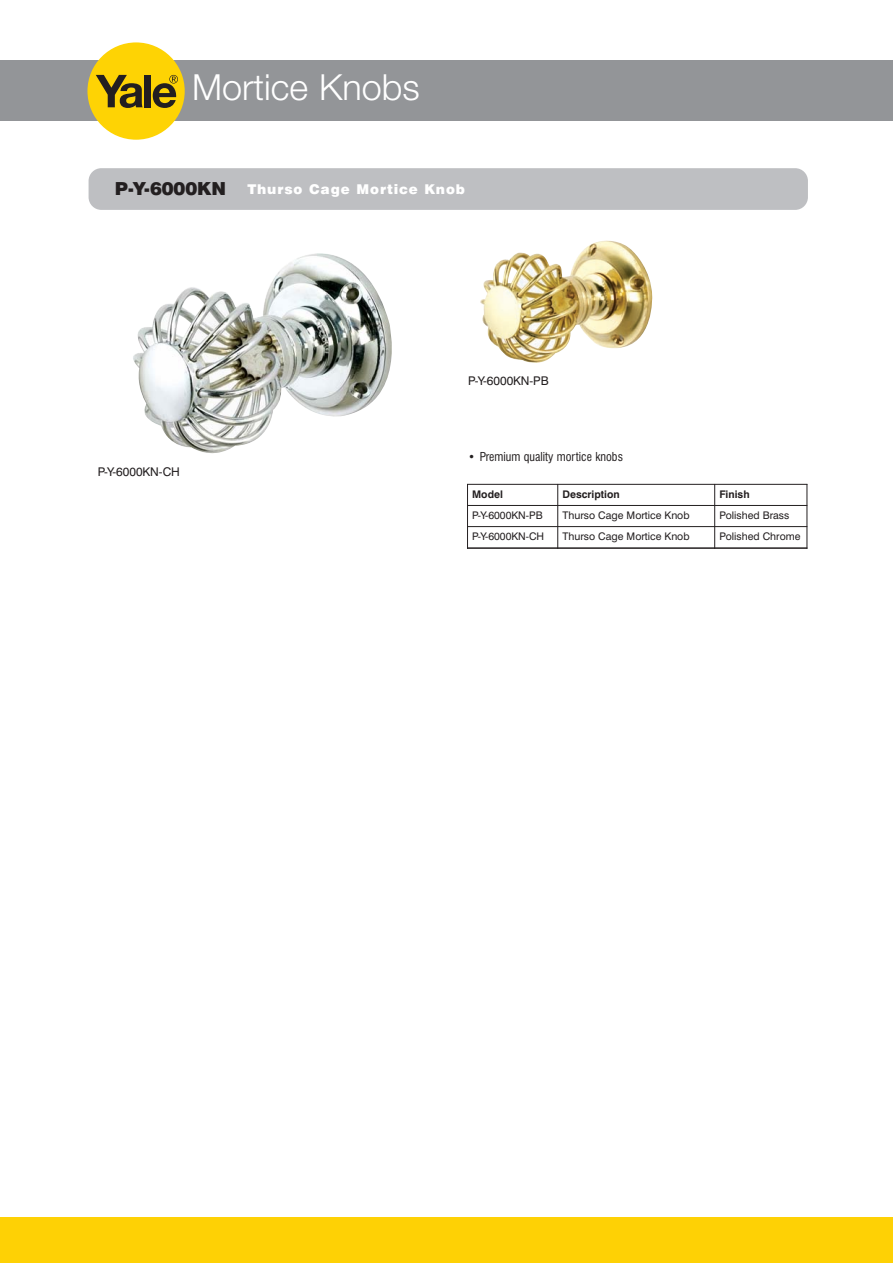
<style>
.page{position:relative;width:893px;height:1263px;background:#fff}
.page>*{position:absolute;margin:0;border:0;box-sizing:border-box;transform-origin:0 0}
.t1{font:300 36px "Helvetica Neue";color:#fff}
.t2{font:900 13.5px "Swiss 721 BT";letter-spacing:.065em;color:#fff}
.t3{font:condensed 12px "Swiss 721 BT";color:#231f20}
.t4{font:12px "Swiss 721 BT";color:#231f20}
.t5{font:10.5px "Swiss 721 BT";color:#231f20}
.t6{font:700 10.5px "Swiss 721 BT";color:#231f20}
.s1{font-size:18px;color:#231f20}
</style>
<div class="page">
<div style="left:89px;top:168px;width:719px;height:42px;background:#bebfc2;border-radius:13px"></div>
<hr style="left:467px;top:484px;width:1px;height:65px;background:#231f20">
<hr style="left:557px;top:484px;width:1px;height:65px;background:#231f20">
<hr style="left:714px;top:484px;width:1px;height:65px;background:#231f20">
<hr style="left:807px;top:484px;width:1px;height:65px;background:#231f20">
<hr style="left:467px;top:484px;width:340px;height:1px;background:#231f20">
<hr style="left:467px;top:505px;width:340px;height:1px;background:#231f20">
<hr style="left:467px;top:526px;width:340px;height:1px;background:#231f20">
<hr style="left:467px;top:547px;width:340px;height:2px;background:#231f20">
<img style="left:133px;top:253px;width:259px;height:200px">
<div style="left:0;top:60px;width:893px;height:61px;background:#939598"></div>
<div style="left:87px;top:42px;width:98px;height:98px;background:#fed304;border-radius:50%"></div>
<svg style="left:96px;top:75px;width:47px;height:33px"></svg>
<div style="left:145px;top:75px;width:6px;height:32px;background:#231f20"></div>
<svg style="left:153px;top:75px;width:25px;height:33px"></svg>
<div style="left:0;top:1217px;width:893px;height:46px;background:#fed105"></div>
<img style="left:480px;top:240px;width:172px;height:123px">
<h1 class="t1" style="left:192px;top:74px;width:229px">Mortice Knobs</h1>
<p class="t2" style="left:115px;top:185px;width:352px"><span class="s1">P-Y-6000KN</span> Thurso Cage Mortice Knob</p>
<p class="t4" style="left:98px;top:468px;width:84px">P-Y-6000KN-CH</p>
<p class="t4" style="left:468px;top:376px;width:82px">P-Y-6000KN-PB</p>
<p class="t3" style="left:468px;top:452px;width:156px">• Premium quality mortice knobs</p>
<p class="t6" style="left:472px;top:490px;width:32px">Model</p>
<p class="t6" style="left:562px;top:490px;width:59px">Description</p>
<p class="t6" style="left:719px;top:490px;width:32px">Finish</p>
<p class="t5" style="left:472px;top:511px;width:72px">P-Y-6000KN-PB</p>
<p class="t5" style="left:562px;top:511px;width:129px">Thurso Cage Mortice Knob</p>
<p class="t5" style="left:719px;top:511px;width:72px">Polished Brass</p>
<p class="t5" style="left:472px;top:532px;width:73px">P-Y-6000KN-CH</p>
<p class="t5" style="left:562px;top:532px;width:129px">Thurso Cage Mortice Knob</p>
<p class="t5" style="left:719px;top:532px;width:83px">Polished Chrome</p>
</div>
